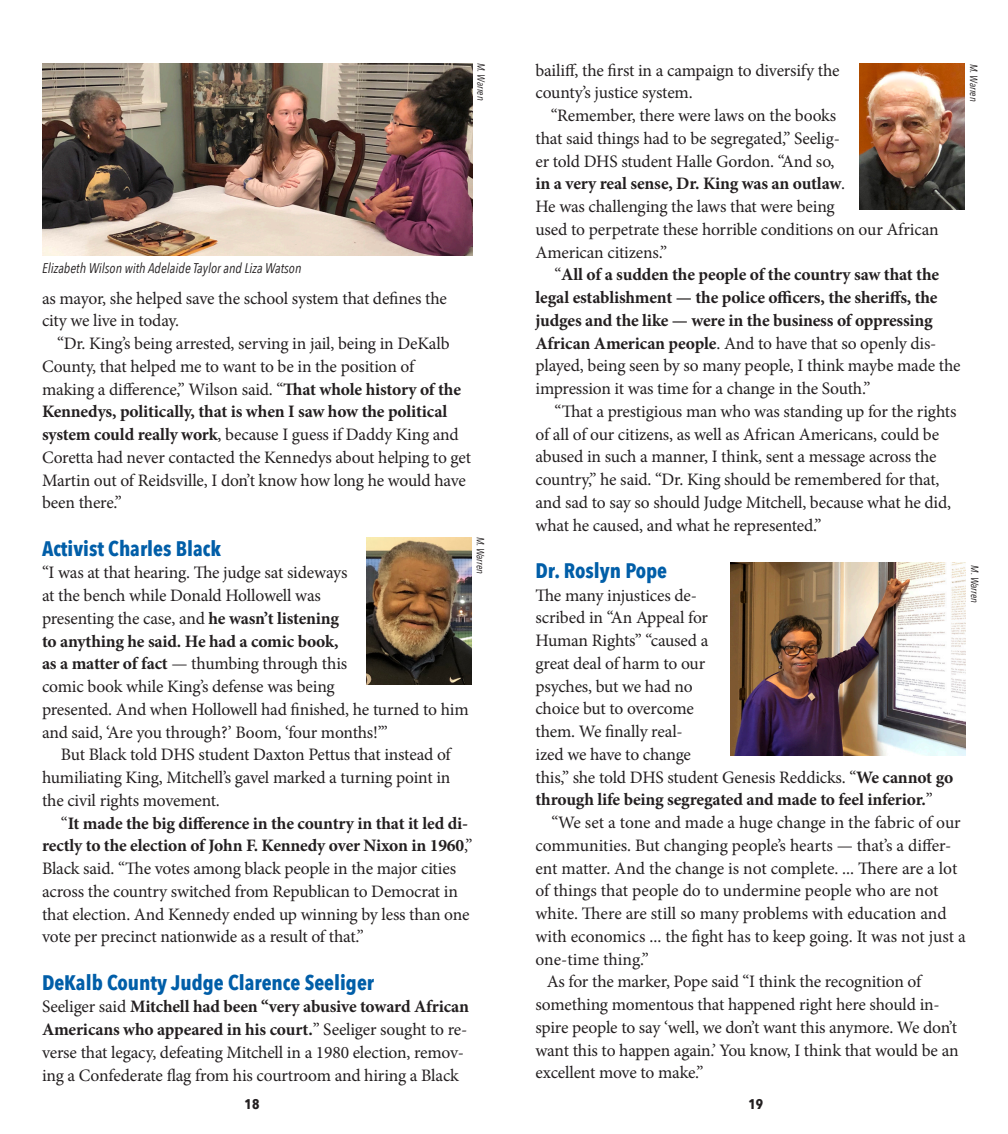
<style>
.page{position:relative;width:1008px;height:1134px;background:#fff}
.page>*{position:absolute;margin:0;border:0;box-sizing:border-box;transform-origin:0 0}
.t1{font:700 21px "Avenir Next Condensed";color:#015ea8}
.t2{font:17.5px/22.8px "Minion Pro";letter-spacing:-.01em;color:#231f20}
.t3{font:700 17.5px/22.8px "Minion Pro";letter-spacing:-.01em;color:#231f20}
.t4{font:italic 14px "Avenir Next Condensed";color:#231f20}
.t5{font:700 14px "Avenir Next Condensed";color:#231f20}
.t6{font:italic 10.5px "Avenir Next Condensed";color:#231f20}
.s1{font-weight:700}
.s2{font-weight:400}
</style>
<div class="page">
<img style="left:860px;top:63px;width:105px;height:147px">
<img style="left:367px;top:538px;width:105px;height:147px">
<img style="left:42px;top:63px;width:430px;height:192px">
<img style="left:731px;top:563px;width:235px;height:193px">
<p class="t4" style="left:42px;top:260px;width:261px">Elizabeth Wilson with Adelaide Taylor and Liza Watson</p>
<p class="t6" style="left:488px;top:63px;width:39px;rotate:90deg">M. Warren</p>
<p class="t2" style="left:42px;top:287px;width:406px">as mayor, she helped save the school system that defines the city we live in today.</p>
<p class="t2" style="left:42px;top:332px;width:431px;text-indent:15px">“Dr. King’s being arrested, serving in jail, being in DeKalb County, that helped me to want to be in the position of<br>making a difference,” Wilson said. “<span class="s1">That whole history of the Kennedys, politically, that is when I saw how the political system could really work</span>, because I guess if Daddy King and Coretta had never contacted the Kennedys about helping to get Martin out of Reidsville, I don’t know how long he would have been there.”</p>
<p class="t1" style="left:42px;top:535px;width:181px">Activist Charles Black</p>
<p class="t2" style="left:42px;top:561px;width:428px">“I was at that hearing. The judge sat sideways<br>at the bench while Donald Hollowell was<br>presenting the case, and <span class="s1">he wasn’t listening<br>to anything he said. He had a comic book,<br>as a matter of fact</span> — thumbing through this<br>comic book while King’s defense was being<br>presented. And when Hollowell had finished, he turned to him and said, ‘Are you through?’ Boom, ‘four months!’”</p>
<p class="t2" style="left:42px;top:743px;width:410px;text-align:justify;text-indent:19px">But Black told DHS student Daxton Pettus that instead of humiliating King, Mitchell’s gavel marked a turning point in the civil rights movement.</p>
<p class="t2" style="left:42px;top:812px;width:432px;text-indent:19px">“<span class="s1">It made the big difference in the country in that it led di&shy;rectly to the election of John F. Kennedy over Nixon in 1960</span>,” Black said. “The votes among black people in the major cities across the country switched from Republican to Democrat in that election. And Kennedy ended up winning by less than one vote per precinct nationwide as a result of that.”</p>
<p class="t1" style="left:42px;top:969px;width:334px">DeKalb County Judge Clarence Seeliger</p>
<p class="t2" style="left:42px;top:995px;width:429px">Seeliger said <span class="s1">Mitchell had been “very abusive toward African Americans who appeared in his court.</span>” Seeliger sought to re&shy;verse that legacy, defeating Mitchell in a 1980 election, remov&shy;ing a Confederate flag from his courtroom and hiring a Black</p>
<p class="t6" style="left:487px;top:537px;width:39px;rotate:90deg">M. Warren</p>
<p class="t2" style="left:536px;top:59px;width:306px">bailiff, the first in a campaign to diversify the county’s justice system.</p>
<p class="t2" style="left:536px;top:104px;width:405px;text-indent:15px">“Remember, there were laws on the books<br>that said things had to be segregated,” Seelig-<br>er told DHS student Halle Gordon. “And so,<br><span class="s1">in a very real sense, Dr. King was an outlaw</span>.<br>He was challenging the laws that were being<br>used to perpetrate these horrible conditions on our African American citizens.”</p>
<p class="t3" style="left:536px;top:263px;width:427px;text-indent:19px"><span class="s2">“</span>All of a sudden the people of the country saw that the legal establishment — the police officers, the sheriffs, the judges and the like — were in the business of oppressing African American people<span class="s2">. And to have that so openly dis&shy;played, being seen by so many people, I think maybe made the impression it was time for a change in the South.”</span></p>
<p class="t2" style="left:536px;top:400px;width:422px;text-indent:19px">“That a prestigious man who was standing up for the rights of all of our citizens, as well as African Americans, could be abused in such a manner, I think, sent a message across the country,” he said. “Dr. King should be remembered for that, and sad to say so should Judge Mitchell, because what he did, what he caused, and what he represented.”</p>
<p class="t1" style="left:536px;top:558px;width:133px">Dr. Roslyn Pope</p>
<p class="t2" style="left:536px;top:584px;width:419px">The many injustices de-<br>scribed in “An Appeal for<br>Human Rights” “caused a<br>great deal of harm to our<br>psyches, but we had no<br>choice but to overcome<br>them. We finally real-<br>ized we have to change<br>this,” she told DHS student Genesis Reddicks. “<span class="s1">We cannot go through life being segregated and made to feel inferior.</span>”</p>
<p class="t2" style="left:551px;top:811px;width:411px">“We set a tone and made a huge change in the fabric of our</p>
<p class="t2" style="left:536px;top:834px;width:417px">communities. But changing people’s hearts — that’s a differ-</p>
<p class="t2" style="left:536px;top:857px;width:423px">ent matter. And the change is not complete. ... There are a lot</p>
<p class="t2" style="left:536px;top:880px;width:405px">of things that people do to undermine people who are not</p>
<p class="t2" style="left:536px;top:902px;width:413px">white. There are still so many problems with education and</p>
<p class="t2" style="left:536px;top:925px;width:432px">with economics ... the fight has to keep going. It was not just a</p>
<p class="t2" style="left:536px;top:948px;width:115px">one-time thing.”</p>
<p class="t2" style="left:547px;top:971px;width:376px">As for the marker, Pope said “I think the recognition of</p>
<p class="t2" style="left:536px;top:993px;width:406px">something momentous that happened right here should in-</p>
<p class="t2" style="left:536px;top:1016px;width:423px">spire people to say ‘well, we don’t want this anymore. We don’t</p>
<p class="t2" style="left:536px;top:1039px;width:425px">want this to happen again.’ You know, I think that would be an</p>
<p class="t2" style="left:536px;top:1062px;width:170px">excellent move to make.”</p>
<p class="t6" style="left:980px;top:64px;width:39px;rotate:90deg">M. Warren</p>
<p class="t6" style="left:981px;top:565px;width:39px;rotate:90deg">M. Warren</p>
<p class="t5" style="left:245px;top:1096px;width:16px">18</p>
<p class="t5" style="left:749px;top:1096px;width:16px">19</p>
</div>
